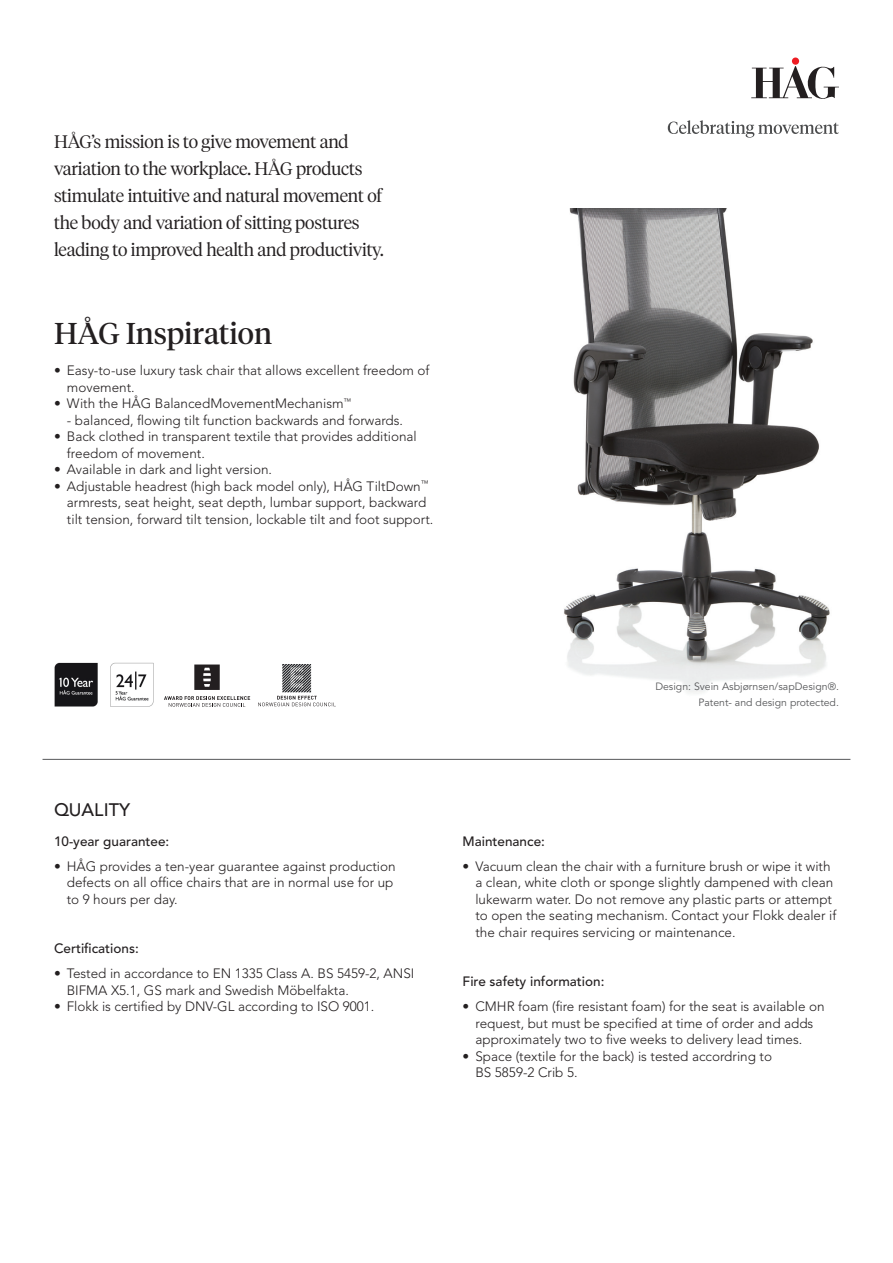
<style>
.page{position:relative;width:893px;height:1263px;background:#fff}
.page>*{position:absolute;margin:0;border:0;box-sizing:border-box;transform-origin:0 0}
.t1{font:30px "Tiempos Headline";color:#231f20}
.t2{font:300 18px/27px "Tiempos Headline";letter-spacing:-.01em;color:#231f20}
.t3{font:500 18px "Avenir LT Std";color:#231f20}
.t4{font:300 13.5px/16.5px "Avenir LT Std";color:#231f20}
.t5{font:500 13.5px "Avenir LT Std";color:#231f20}
.t6{font:10.5px/16.5px "Avenir LT Std";color:#57585a;text-align:right}
</style>
<div class="page">
<img style="left:564px;top:208px;width:266px;height:485px">
<hr style="left:43px;top:759px;width:807px;height:1px;background:#57585a">
<svg style="left:194px;top:664px;width:26px;height:26px"></svg>
<svg style="left:164px;top:696px;width:86px;height:11px"></svg>
<img style="left:54px;top:662px;width:100px;height:45px">
<img style="left:282px;top:664px;width:29px;height:29px">
<svg style="left:258px;top:696px;width:78px;height:10px"></svg>
<div style="left:792px;top:58px;width:7px;height:7px;background:#ee1d23;border-radius:50%"></div>
<svg style="left:751px;top:66px;width:88px;height:33px"></svg>
<svg style="left:668px;top:120px;width:171px;height:18px"></svg>
<h2 class="t2" style="left:54px;top:128px;width:331px">HÅG’s mission is to give movement and variation to the workplace. HÅG products stimulate intuitive and natural movement of the body and variation of sitting postures leading to improved health and productivity.</h2>
<h1 class="t1" style="left:54px;top:313px;width:219px">HÅG Inspiration</h1>
<p class="t4" style="left:67px;top:362px;width:364px;text-indent:-13px">• Easy-to-use luxury task chair that allows excellent freedom of movement.</p>
<p class="t4" style="left:54px;top:395px;width:299px">• With the HÅG BalancedMovementMechanism<sup>™</sup></p>
<p class="t4" style="left:67px;top:412px;width:338px">- balanced, flowing tilt function backwards and forwards.</p>
<p class="t4" style="left:67px;top:428px;width:351px;text-indent:-13px">• Back clothed in transparent textile that provides additional freedom of movement.</p>
<p class="t4" style="left:54px;top:461px;width:219px">• Available in dark and light version.</p>
<p class="t4" style="left:67px;top:478px;width:368px;text-indent:-13px">• Adjustable headrest (high back model only), HÅG TiltDown<sup>™ </sup>armrests, seat height, seat depth, lumbar support, backward tilt tension, forward tilt tension, lockable tilt and foot support.</p>
<h2 class="t3" style="left:54px;top:799px;width:78px">QUALITY</h2>
<p class="t5" style="left:54px;top:834px;width:117px">10-year guarantee:</p>
<p class="t4" style="left:67px;top:858px;width:330px;text-indent:-13px">• HÅG provides a ten-year guarantee against production defects on all office chairs that are in normal use for up to 9 hours per day.</p>
<p class="t5" style="left:54px;top:941px;width:86px">Certifications:</p>
<p class="t4" style="left:67px;top:965px;width:349px;text-indent:-13px">• Tested in accordance to EN 1335 Class A. BS 5459-2, ANSI<br>BIFMA X5.1, GS mark and Swedish Möbelfakta.</p>
<p class="t4" style="left:54px;top:998px;width:322px">• Flokk is certified by DNV-GL according to ISO 9001.</p>
<p class="t6" style="left:655px;top:678px;width:185px">Design: Svein Asbjørnsen/sapDesign®.<br>Patent- and design protected.</p>
<p class="t5" style="left:463px;top:834px;width:84px">Maintenance:</p>
<p class="t4" style="left:475px;top:858px;width:362px;text-indent:-13px">• Vacuum clean the chair with a furniture brush or wipe it with a clean, white cloth or sponge slightly dampened with clean lukewarm water. Do not remove any plastic parts or attempt to open the seating mechanism. Contact your Flokk dealer if the chair requires servicing or maintenance.</p>
<p class="t5" style="left:463px;top:974px;width:143px">Fire safety information:</p>
<p class="t4" style="left:475px;top:998px;width:351px;text-indent:-13px">• CMHR foam (fire resistant foam) for the seat is available on request, but must be specified at time of order and adds approximately two to five weeks to delivery lead times.</p>
<p class="t4" style="left:475px;top:1048px;width:298px;text-indent:-13px">• Space (textile for the back) is tested accordring to<br>BS 5859-2 Crib 5.</p>
</div>
